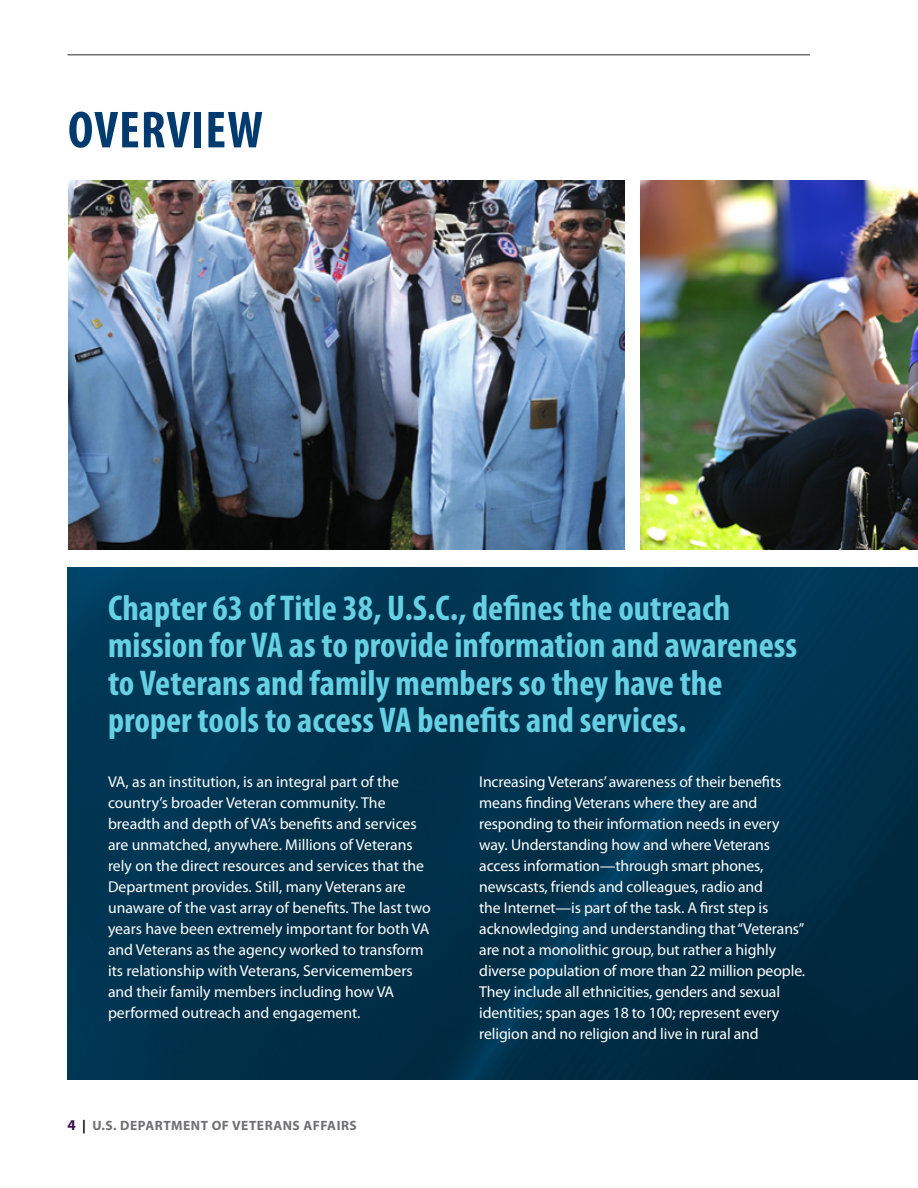
<style>
.page{position:relative;width:918px;height:1188px;background:#fff}
.page>*{position:absolute;margin:0;border:0;box-sizing:border-box;transform-origin:0 0}
.t1{font:700 condensed 52.5px "Myriad Pro";letter-spacing:.02em;color:#003b70}
.t2{font:700 condensed 36px/37.5px "Myriad Pro";color:#67d0e3}
.t3{font:15.75px/21px "Myriad Pro";letter-spacing:-.01em;color:#fff}
.t4{font:700 13.5px "Myriad Pro";letter-spacing:.04em;color:#717073}
.s1{font-size:15px;color:#3e1151}
.s2{color:#000}
</style>
<div class="page">
<hr style="left:68px;top:54px;width:742px;height:2px;background:#717073">
<div style="left:68px;top:567px;width:850px;height:513px;background:linear-gradient(to bottom,#003a59,#002b43)"></div>
<img style="left:640px;top:181px;width:278px;height:369px">
<img style="left:68px;top:181px;width:556px;height:369px">
<h1 class="t1" style="left:68px;top:97px;width:196px">OVERVIEW</h1>
<h2 class="t2" style="left:108px;top:588px;width:691px">Chapter 63 of Title 38, U.S.C., defines the outreach mission for VA as to provide information and awareness to Veterans and family members so they have the proper tools to access VA benefits and services.</h2>
<p class="t3" style="left:108px;top:771px;width:324px">VA, as an institution, is an integral part of the country’s broader Veteran community. The breadth and depth of VA’s benefits and services are unmatched, anywhere. Millions of Veterans rely on the direct resources and services that the Department provides. Still, many Veterans are unaware of the vast array of benefits. The last two years have been extremely important for both VA and Veterans as the agency worked to transform its relationship with Veterans, Servicemembers and their family members including how VA performed outreach and engagement.</p>
<p class="t3" style="left:479px;top:771px;width:327px">Increasing Veterans’ awareness of their benefits means finding Veterans where they are and responding to their information needs in every way. Understanding how and where Veterans access information—through smart phones, newscasts, friends and colleagues, radio and<br>the Internet—is part of the task. A first step is acknowledging and understanding that “Veterans” are not a monolithic group, but rather a highly diverse population of more than 22 million people.<br>They include all ethnicities, genders and sexual identities; span ages 18 to 100; represent every religion and no religion and live in rural and</p>
<p class="t4" style="left:68px;top:1117px;width:291px"><span class="s1">4</span> <span class="s2">|</span> U.S. DEPARTMENT OF VETERANS AFFAIRS</p>
</div>
